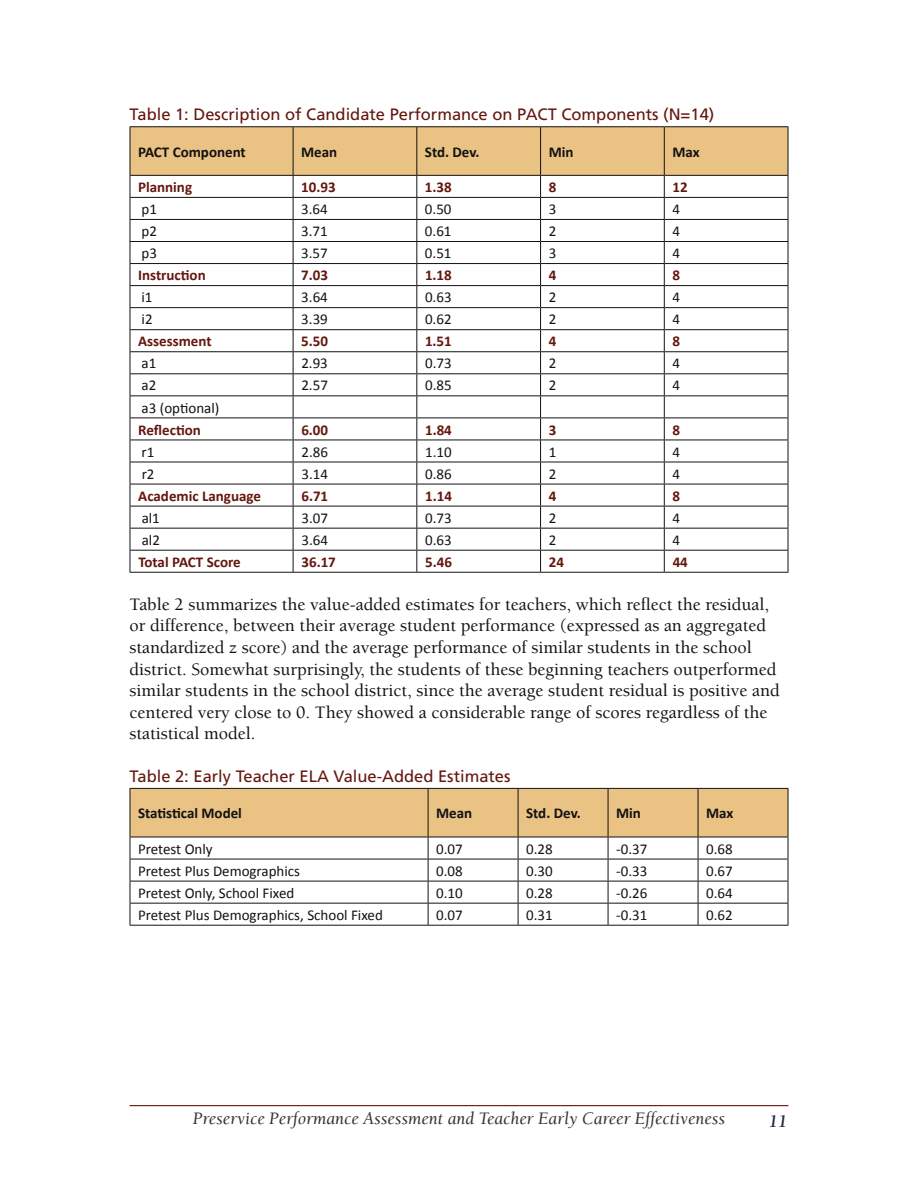
<style>
.page{position:relative;width:918px;height:1188px;background:#fff}
.page>*{position:absolute;margin:0;border:0;box-sizing:border-box;transform-origin:0 0}
.t1{font:500 18px/21.6px "Berkeley";color:#121212}
.t2{font:italic 18px "Berkeley";color:#333}
.t3{font:italic 700 18px "Berkeley";color:#252744}
.t4{font:16.5px "Frutiger LT Std";color:#64170e}
.t5{font:15px "Calibri";color:#121212}
.t6{font:700 15px "Calibri";color:#64170e}
.t7{font:700 15px "Calibri";color:#121212}
</style>
<div class="page">
<hr style="left:130px;top:1105px;width:658px;height:1px;background:#64170e">
<hr style="left:130px;top:126px;width:163px;height:1px;background:#121212">
<hr style="left:293px;top:126px;width:124px;height:1px;background:#121212">
<hr style="left:417px;top:126px;width:124px;height:1px;background:#121212">
<hr style="left:541px;top:126px;width:123px;height:1px;background:#121212">
<hr style="left:664px;top:126px;width:124px;height:1px;background:#121212">
<hr style="left:130px;top:572px;width:163px;height:1px;background:#121212">
<hr style="left:293px;top:572px;width:124px;height:1px;background:#121212">
<hr style="left:417px;top:572px;width:124px;height:1px;background:#121212">
<hr style="left:541px;top:572px;width:123px;height:1px;background:#121212">
<hr style="left:664px;top:572px;width:124px;height:1px;background:#121212">
<svg style="left:130px;top:127px;width:659px;height:445px"></svg>
<hr style="left:130px;top:925px;width:298px;height:1px;background:#121212">
<hr style="left:428px;top:925px;width:90px;height:1px;background:#121212">
<hr style="left:518px;top:925px;width:90px;height:1px;background:#121212">
<hr style="left:608px;top:925px;width:90px;height:1px;background:#121212">
<hr style="left:698px;top:925px;width:90px;height:1px;background:#121212">
<svg style="left:130px;top:788px;width:659px;height:137px"></svg>
<p class="t4" style="left:130px;top:105px;width:586px">Table 1: Description of Candidate Performance on PACT Components (N=14)</p>
<p class="t7" style="left:138px;top:142px;width:109px">PACT Component</p>
<p class="t7" style="left:301px;top:142px;width:38px">Mean</p>
<p class="t7" style="left:425px;top:142px;width:56px">Std. Dev.</p>
<p class="t7" style="left:549px;top:142px;width:26px">Min</p>
<p class="t7" style="left:672px;top:142px;width:29px">Max</p>
<p class="t6" style="left:138px;top:178px;width:56px">Planning</p>
<p class="t6" style="left:301px;top:178px;width:36px">10.93</p>
<p class="t6" style="left:425px;top:178px;width:28px">1.38</p>
<p class="t6" style="left:549px;top:178px;width:9px">8</p>
<p class="t6" style="left:672px;top:178px;width:17px">12</p>
<p class="t5" style="left:141px;top:200px;width:17px">p1</p>
<p class="t5" style="left:301px;top:200px;width:28px">3.64</p>
<p class="t5" style="left:425px;top:200px;width:28px">0.50</p>
<p class="t5" style="left:549px;top:200px;width:9px">3</p>
<p class="t5" style="left:672px;top:200px;width:9px">4</p>
<p class="t5" style="left:142px;top:222px;width:17px">p2</p>
<p class="t5" style="left:301px;top:222px;width:28px">3.71</p>
<p class="t5" style="left:425px;top:222px;width:28px">0.61</p>
<p class="t5" style="left:549px;top:222px;width:9px">2</p>
<p class="t5" style="left:672px;top:222px;width:9px">4</p>
<p class="t5" style="left:142px;top:244px;width:17px">p3</p>
<p class="t5" style="left:301px;top:244px;width:28px">3.57</p>
<p class="t5" style="left:425px;top:244px;width:28px">0.51</p>
<p class="t5" style="left:549px;top:244px;width:9px">3</p>
<p class="t5" style="left:672px;top:244px;width:9px">4</p>
<p class="t6" style="left:138px;top:266px;width:69px">Instruction</p>
<p class="t6" style="left:301px;top:266px;width:28px">7.03</p>
<p class="t6" style="left:425px;top:266px;width:28px">1.18</p>
<p class="t6" style="left:549px;top:266px;width:9px">4</p>
<p class="t6" style="left:672px;top:266px;width:9px">8</p>
<p class="t5" style="left:142px;top:288px;width:13px">i1</p>
<p class="t5" style="left:301px;top:288px;width:28px">3.64</p>
<p class="t5" style="left:425px;top:288px;width:28px">0.63</p>
<p class="t5" style="left:549px;top:288px;width:9px">2</p>
<p class="t5" style="left:672px;top:288px;width:9px">4</p>
<p class="t5" style="left:142px;top:310px;width:13px">i2</p>
<p class="t5" style="left:301px;top:310px;width:28px">3.39</p>
<p class="t5" style="left:425px;top:310px;width:28px">0.62</p>
<p class="t5" style="left:549px;top:310px;width:9px">2</p>
<p class="t5" style="left:673px;top:310px;width:9px">4</p>
<p class="t6" style="left:138px;top:332px;width:75px">Assessment</p>
<p class="t6" style="left:301px;top:332px;width:28px">5.50</p>
<p class="t6" style="left:425px;top:332px;width:28px">1.51</p>
<p class="t6" style="left:549px;top:332px;width:9px">4</p>
<p class="t6" style="left:673px;top:332px;width:9px">8</p>
<p class="t5" style="left:142px;top:354px;width:16px">a1</p>
<p class="t5" style="left:301px;top:354px;width:28px">2.93</p>
<p class="t5" style="left:425px;top:354px;width:28px">0.73</p>
<p class="t5" style="left:549px;top:354px;width:9px">2</p>
<p class="t5" style="left:673px;top:354px;width:9px">4</p>
<p class="t5" style="left:142px;top:376px;width:16px">a2</p>
<p class="t5" style="left:301px;top:376px;width:28px">2.57</p>
<p class="t5" style="left:425px;top:376px;width:28px">0.85</p>
<p class="t5" style="left:549px;top:376px;width:9px">2</p>
<p class="t5" style="left:673px;top:376px;width:9px">4</p>
<p class="t5" style="left:142px;top:398px;width:79px">a3 (optional)</p>
<p class="t6" style="left:138px;top:420px;width:64px">Reflection</p>
<p class="t6" style="left:301px;top:420px;width:28px">6.00</p>
<p class="t6" style="left:425px;top:420px;width:28px">1.84</p>
<p class="t6" style="left:549px;top:420px;width:9px">3</p>
<p class="t6" style="left:673px;top:420px;width:9px">8</p>
<p class="t5" style="left:142px;top:442px;width:14px">r1</p>
<p class="t5" style="left:301px;top:442px;width:28px">2.86</p>
<p class="t5" style="left:425px;top:442px;width:28px">1.10</p>
<p class="t5" style="left:549px;top:442px;width:9px">1</p>
<p class="t5" style="left:673px;top:442px;width:9px">4</p>
<p class="t5" style="left:142px;top:464px;width:14px">r2</p>
<p class="t5" style="left:301px;top:464px;width:28px">3.14</p>
<p class="t5" style="left:425px;top:464px;width:28px">0.86</p>
<p class="t5" style="left:549px;top:464px;width:9px">2</p>
<p class="t5" style="left:673px;top:464px;width:9px">4</p>
<p class="t6" style="left:138px;top:486px;width:124px">Academic Language</p>
<p class="t6" style="left:301px;top:486px;width:28px">6.71</p>
<p class="t6" style="left:425px;top:486px;width:28px">1.14</p>
<p class="t6" style="left:549px;top:486px;width:9px">4</p>
<p class="t6" style="left:673px;top:486px;width:9px">8</p>
<p class="t5" style="left:142px;top:508px;width:20px">al1</p>
<p class="t5" style="left:301px;top:508px;width:28px">3.07</p>
<p class="t5" style="left:425px;top:508px;width:28px">0.73</p>
<p class="t5" style="left:549px;top:508px;width:9px">2</p>
<p class="t5" style="left:673px;top:508px;width:9px">4</p>
<p class="t5" style="left:142px;top:531px;width:20px">al2</p>
<p class="t5" style="left:301px;top:531px;width:28px">3.64</p>
<p class="t5" style="left:425px;top:531px;width:28px">0.63</p>
<p class="t5" style="left:549px;top:531px;width:9px">2</p>
<p class="t5" style="left:673px;top:531px;width:9px">4</p>
<p class="t6" style="left:138px;top:553px;width:104px">Total PACT Score</p>
<p class="t6" style="left:301px;top:553px;width:36px">36.17</p>
<p class="t6" style="left:425px;top:553px;width:28px">5.46</p>
<p class="t6" style="left:549px;top:553px;width:17px">24</p>
<p class="t6" style="left:673px;top:553px;width:17px">44</p>
<p class="t1" style="left:130px;top:594px;width:652px">Table 2 summarizes the value-added estimates for teachers, which reflect the residual, or difference, between their average student performance (expressed as an aggregated standardized z score) and the average performance of similar students in the school district. Somewhat surprisingly, the students of these beginning teachers outperformed similar students in the school district, since the average student residual is positive and centered very close to 0. They showed a considerable range of scores regardless of the statistical model.</p>
<p class="t4" style="left:130px;top:767px;width:382px">Table 2: Early Teacher ELA Value-Added Estimates</p>
<p class="t7" style="left:138px;top:804px;width:105px">Statistical Model</p>
<p class="t7" style="left:436px;top:804px;width:38px">Mean</p>
<p class="t7" style="left:526px;top:804px;width:56px">Std. Dev.</p>
<p class="t7" style="left:616px;top:804px;width:26px">Min</p>
<p class="t7" style="left:706px;top:804px;width:29px">Max</p>
<p class="t5" style="left:138px;top:839px;width:76px">Pretest Only</p>
<p class="t5" style="left:436px;top:839px;width:28px">0.07</p>
<p class="t5" style="left:526px;top:839px;width:28px">0.28</p>
<p class="t5" style="left:616px;top:839px;width:33px">-0.37</p>
<p class="t5" style="left:706px;top:839px;width:28px">0.68</p>
<p class="t5" style="left:138px;top:861px;width:164px">Pretest Plus Demographics</p>
<p class="t5" style="left:436px;top:861px;width:28px">0.08</p>
<p class="t5" style="left:526px;top:861px;width:28px">0.30</p>
<p class="t5" style="left:616px;top:861px;width:33px">-0.33</p>
<p class="t5" style="left:706px;top:861px;width:28px">0.67</p>
<p class="t5" style="left:138px;top:883px;width:158px">Pretest Only, School Fixed</p>
<p class="t5" style="left:436px;top:883px;width:28px">0.10</p>
<p class="t5" style="left:526px;top:883px;width:28px">0.28</p>
<p class="t5" style="left:616px;top:883px;width:33px">-0.26</p>
<p class="t5" style="left:706px;top:883px;width:28px">0.64</p>
<p class="t5" style="left:138px;top:906px;width:246px">Pretest Plus Demographics, School Fixed</p>
<p class="t5" style="left:436px;top:906px;width:28px">0.07</p>
<p class="t5" style="left:526px;top:906px;width:28px">0.31</p>
<p class="t5" style="left:616px;top:906px;width:33px">-0.31</p>
<p class="t5" style="left:706px;top:906px;width:28px">0.62</p>
<p class="t2" style="left:193px;top:1109px;width:534px">Preservice Performance Assessment and Teacher Early Career Effectiveness</p>
<p class="t3" style="left:769px;top:1112px;width:20px">11</p>
</div>
